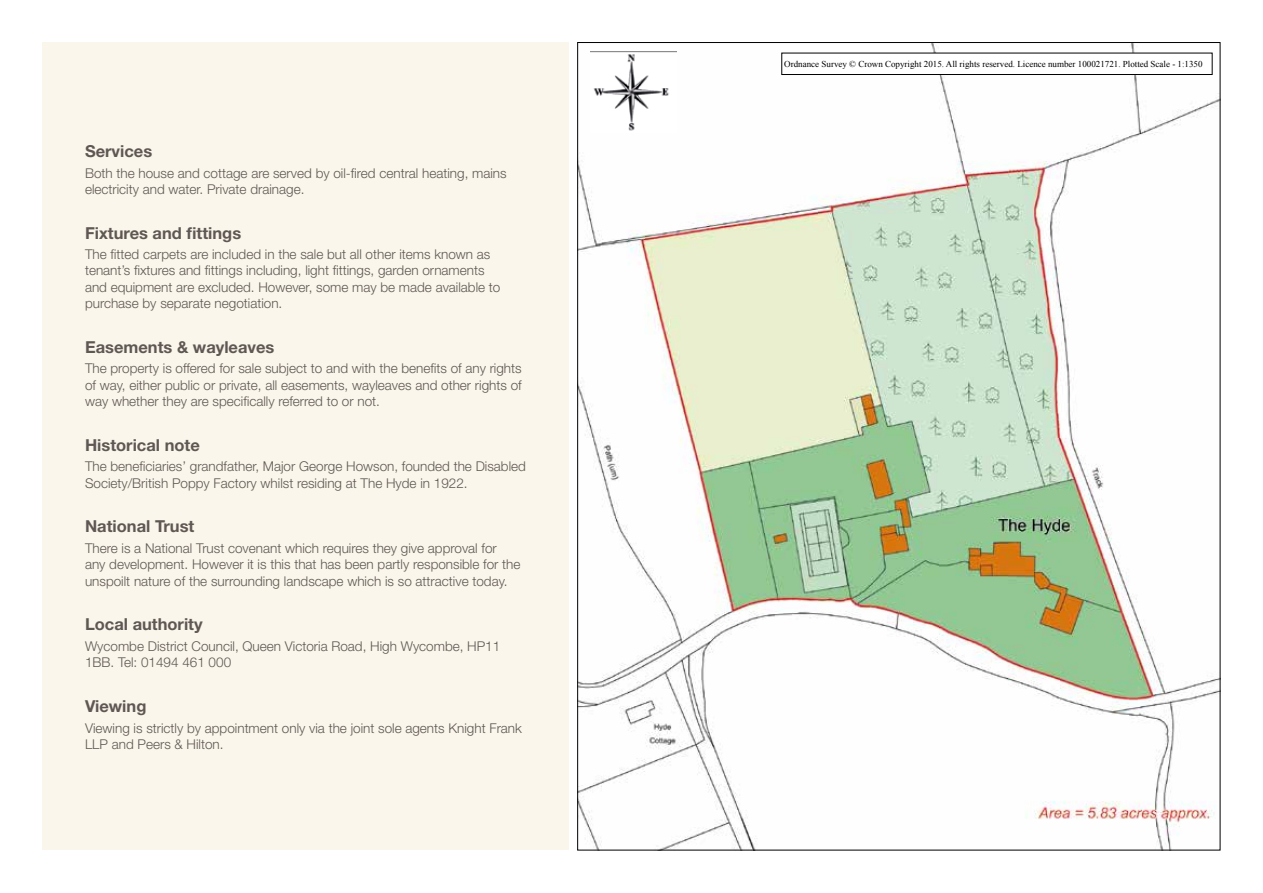
<style>
.page{position:relative;width:1263px;height:893px;background:#fff}
.page>*{position:absolute;margin:0;border:0;box-sizing:border-box;transform-origin:0 0}
.t1{font:700 16.5px "Helvetica Neue";color:#5f5754}
.t2{font:300 13.5px/16.4px "Helvetica Neue";color:#5f5754}
.t3{font:9px "Times New Roman";color:#000}
</style>
<div class="page">
<div style="left:43px;top:43px;width:526px;height:807px;background:#faf6eb"></div>
<img style="left:579px;top:44px;width:639px;height:804px">
<img style="left:590px;top:51px;width:86px;height:82px">
<div style="left:782px;top:53px;width:430px;height:22px;background:#fff"></div>
<div style="left:781px;top:53px;width:431px;height:22px;border:1px solid #000"></div>
<p class="t1" style="left:85px;top:141px;width:69px">Services</p>
<p class="t2" style="left:85px;top:164px;width:423px">Both the house and cottage are served by oil-fired central heating, mains electricity and water. Private drainage.</p>
<p class="t1" style="left:85px;top:222px;width:158px">Fixtures and fittings</p>
<p class="t2" style="left:85px;top:246px;width:417px">The fitted carpets are included in the sale but all other items known as tenant’s fixtures and fittings including, light fittings, garden ornaments and equipment are excluded. However, some may be made available to purchase by separate negotiation.</p>
<p class="t1" style="left:85px;top:337px;width:191px">Easements &amp; wayleaves</p>
<p class="t2" style="left:85px;top:360px;width:438px;text-align:justify">The property is offered for sale subject to and with the benefits of any rights of way, either public or private, all easements, wayleaves and other rights of way whether they are specifically referred to or not.</p>
<p class="t1" style="left:85px;top:435px;width:116px">Historical note</p>
<p class="t2" style="left:85px;top:458px;width:442px">The beneficiaries’ grandfather, Major George Howson, founded the Disabled<br>Society/British Poppy Factory whilst residing at The Hyde in 1922.</p>
<p class="t1" style="left:85px;top:516px;width:111px">National Trust</p>
<p class="t2" style="left:85px;top:540px;width:437px">There is a National Trust covenant which requires they give approval for any development. However it is this that has been partly responsible for the unspoilt nature of the surrounding landscape which is so attractive today.</p>
<p class="t1" style="left:85px;top:614px;width:119px">Local authority</p>
<p class="t2" style="left:85px;top:638px;width:417px">Wycombe District Council, Queen Victoria Road, High Wycombe, HP11<br>1BB. Tel: 01494 461 000</p>
<p class="t1" style="left:85px;top:696px;width:63px">Viewing</p>
<p class="t2" style="left:85px;top:719px;width:438px">Viewing is strictly by appointment only via the joint sole agents Knight Frank<br>LLP and Peers &amp; Hilton.</p>
<p class="t3" style="left:784px;top:58px;width:420px">Ordnance Survey © Crown Copyright 2015. All rights reserved. Licence number 100021721. Plotted Scale - 1:1350</p>
</div>
